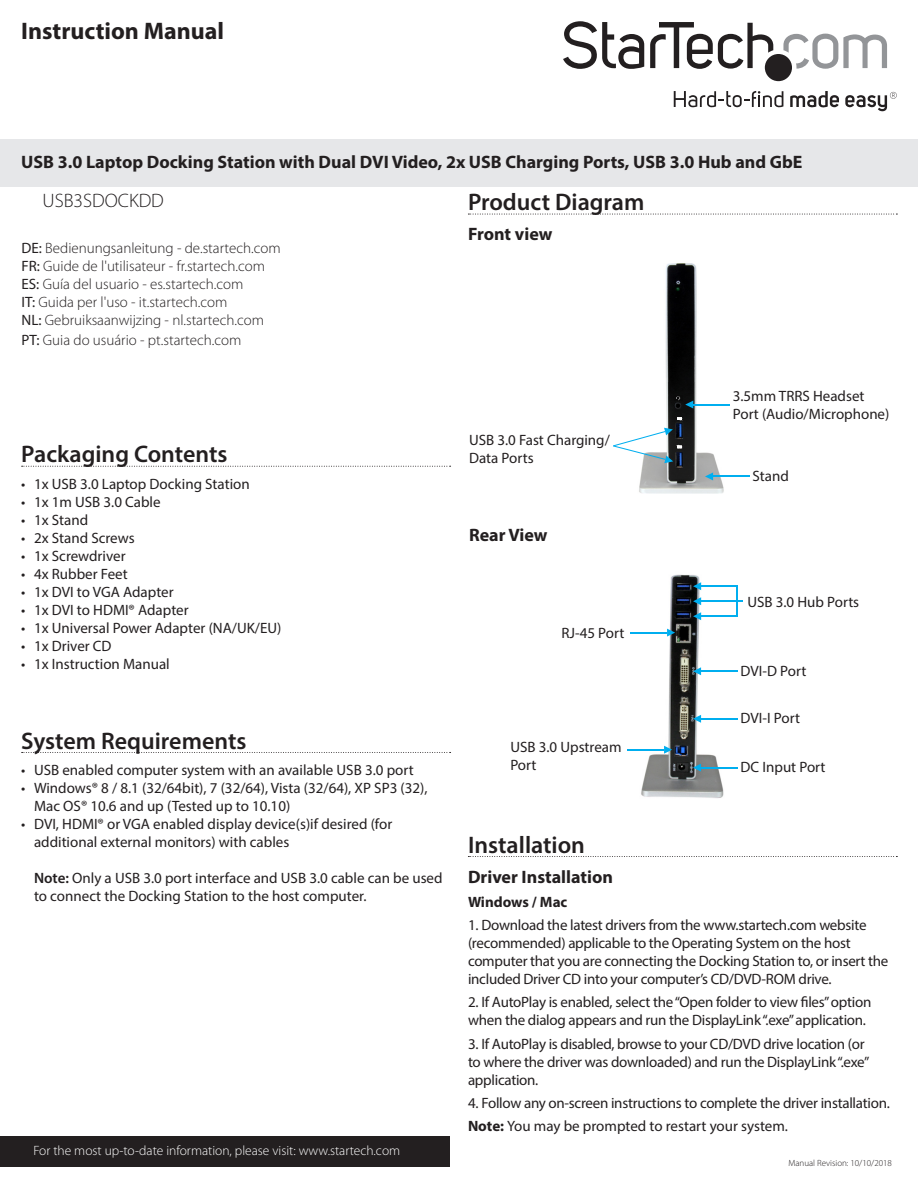
<style>
.page{position:relative;width:918px;height:1188px;background:#fff}
.page>*{position:absolute;margin:0;border:0;box-sizing:border-box;transform-origin:0 0}
.t1{font:600 24px "Myriad Pro";color:#231f20}
.t2{font:700 24px "Myriad Pro";color:#231f20}
.Title_SKU{font:300 19.5px "Myriad Pro";color:#231f20}
.Title_Description{font:700 18px "Myriad Pro";color:#231f20}
.Text{font:15px/18px "Myriad Pro";letter-spacing:-.005em;color:#231f20}
.t3{font:300 15px/18px "Myriad Pro";color:#231f20}
.t4{font:700 15px "Myriad Pro";color:#231f20}
.t5{font:300 13.5px "Myriad Pro";color:#fff}
.t6{font:300 9px "Myriad Pro";color:#231f20}
.s1{font-weight:400}
.s2{font-weight:600}
.s3{font-weight:700}
</style>
<div class="page">
<svg style="left:783px;top:34px;width:104px;height:35px"></svg>
<svg style="left:845px;top:92px;width:52px;height:19px"></svg>
<svg style="left:790px;top:91px;width:49px;height:17px"></svg>
<svg style="left:674px;top:91px;width:109px;height:16px"></svg>
<svg style="left:563px;top:21px;width:81px;height:48px"></svg>
<svg style="left:650px;top:22px;width:123px;height:47px"></svg>
<div style="left:765px;top:54px;width:27px;height:27px;background:#231f20;border-radius:50%"></div>
<div style="left:0;top:140px;width:918px;height:47px;background:#e6e7e9"></div>
<div style="left:0;top:1136px;width:450px;height:30px;background:#231f20"></div>
<svg style="left:22px;top:466px;width:429px;height:1px"></svg>
<svg style="left:468px;top:214px;width:429px;height:1px"></svg>
<svg style="left:468px;top:856px;width:429px;height:1px"></svg>
<svg style="left:22px;top:752px;width:429px;height:1px"></svg>
<img style="left:639px;top:263px;width:111px;height:231px">
<img style="left:627px;top:574px;width:116px;height:224px">
<hr style="left:693px;top:404px;width:37px;height:1px;background:#00aeef">
<hr style="left:713px;top:476px;width:37px;height:1px;background:#00aeef">
<svg style="left:705px;top:473px;width:8px;height:7px"></svg>
<hr style="left:701px;top:671px;width:37px;height:1px;background:#00aeef">
<svg style="left:693px;top:667px;width:8px;height:8px"></svg>
<hr style="left:701px;top:718px;width:37px;height:1px;background:#00aeef">
<svg style="left:693px;top:715px;width:8px;height:8px"></svg>
<hr style="left:701px;top:767px;width:37px;height:1px;background:#00aeef">
<svg style="left:693px;top:764px;width:8px;height:8px"></svg>
<hr style="left:630px;top:632px;width:37px;height:1px;background:#00aeef">
<svg style="left:667px;top:629px;width:8px;height:8px"></svg>
<hr style="left:627px;top:749px;width:37px;height:1px;background:#00aeef">
<svg style="left:664px;top:746px;width:8px;height:8px"></svg>
<hr style="left:701px;top:586px;width:37px;height:1px;background:#00aeef">
<svg style="left:693px;top:582px;width:8px;height:8px"></svg>
<hr style="left:701px;top:601px;width:42px;height:1px;background:#00aeef">
<svg style="left:693px;top:597px;width:8px;height:8px"></svg>
<hr style="left:701px;top:616px;width:37px;height:1px;background:#00aeef">
<svg style="left:693px;top:612px;width:8px;height:8px"></svg>
<hr style="left:737px;top:586px;width:1px;height:31px;background:#00aeef">
<div style="left:674px;top:395px;width:8px;height:6px;background:#0a0a0a"></div>
<svg style="left:676px;top:396px;width:17px;height:13px"></svg>
<svg style="left:613px;top:417px;width:69px;height:46px"></svg>
<h1 class="t2" style="left:21px;top:16px;width:204px">Instruction Manual</h1>
<p class="Title_Description" style="left:21px;top:150px;width:783px">USB 3.0 Laptop Docking Station with Dual DVI Video, 2x USB Charging Ports, USB 3.0 Hub and GbE</p>
<p class="Title_SKU" style="left:43px;top:189px;width:123px">USB3SDOCKDD</p>
<p class="t3" style="left:22px;top:239px;width:261px"><span class="s1">DE:</span> Bedienungsanleitung - de.startech.com <span class="s1">FR:</span> Guide de l'utilisateur - fr.startech.com <span class="s1">ES:</span> Guía del usuario - es.startech.com<br><span class="s1">IT:</span> Guida per l'uso - it.startech.com<br><span class="s1">NL:</span> Gebruiksaanwijzing - nl.startech.com</p>
<p class="t3" style="left:22px;top:331px;width:221px"><span class="s1">PT:</span> Guia do usuário - pt.startech.com</p>
<h1 class="t1" style="left:21px;top:439px;width:208px">Packaging Contents</h1>
<p class="Text" style="left:21px;top:475px;width:230px">• 1x USB 3.0 Laptop Docking Station</p>
<p class="Text" style="left:21px;top:493px;width:141px">• 1x 1m USB 3.0 Cable</p>
<p class="Text" style="left:21px;top:511px;width:68px">• 1x Stand</p>
<p class="Text" style="left:21px;top:529px;width:115px">• 2x Stand Screws</p>
<p class="Text" style="left:21px;top:547px;width:106px">• 1x Screwdriver</p>
<p class="Text" style="left:21px;top:565px;width:108px">• 4x Rubber Feet</p>
<p class="Text" style="left:21px;top:583px;width:154px">• 1x DVI to VGA Adapter</p>
<p class="Text" style="left:21px;top:601px;width:169px">• 1x DVI to HDMI® Adapter</p>
<p class="Text" style="left:21px;top:619px;width:262px">• 1x Universal Power Adapter (NA/UK/EU)</p>
<p class="Text" style="left:21px;top:637px;width:92px">• 1x Driver CD</p>
<p class="Text" style="left:21px;top:655px;width:150px">• 1x Instruction Manual</p>
<h1 class="t1" style="left:21px;top:725px;width:227px">System Requirements</h1>
<p class="Text" style="left:21px;top:761px;width:394px">• USB enabled computer system with an available USB 3.0 port</p>
<p class="Text" style="left:34px;top:779px;width:395px;text-indent:-13px">• Windows® 8 / 8.1 (32/64bit), 7 (32/64), Vista (32/64), XP SP3 (32),<br>Mac OS® 10.6 and up (Tested up to 10.10)</p>
<p class="Text" style="left:34px;top:815px;width:360px;text-indent:-13px">• DVI, HDMI® or VGA enabled display device(s)if desired (for additional external monitors) with cables</p>
<p class="Text" style="left:34px;top:869px;width:410px"><span class="s2">Note:</span> Only a USB 3.0 port interface and USB 3.0 cable can be used to connect the Docking Station to the host computer.</p>
<p class="t5" style="left:34px;top:1142px;width:368px">For the most up-to-date information, please visit: www.startech.com</p>
<h1 class="t1" style="left:468px;top:187px;width:178px">Product Diagram</h1>
<h2 class="Title_Description" style="left:468px;top:222px;width:86px">Front view</h2>
<p class="Text" style="left:469px;top:431px;width:142px">USB 3.0 Fast Charging/<br>Data Ports</p>
<h2 class="Title_Description" style="left:469px;top:524px;width:80px">Rear View</h2>
<p class="Text" style="left:562px;top:624px;width:64px">RJ-45 Port</p>
<p class="Text" style="left:510px;top:738px;width:113px">USB 3.0 Upstream<br>Port</p>
<p class="Text" style="left:733px;top:386px;width:158px">3.5mm TRRS Headset<br>Port (Audio/Microphone)</p>
<p class="Text" style="left:753px;top:467px;width:38px">Stand</p>
<p class="Text" style="left:747px;top:592px;width:113px">USB 3.0 Hub Ports</p>
<p class="Text" style="left:741px;top:661px;width:67px">DVI-D Port</p>
<p class="Text" style="left:741px;top:709px;width:61px">DVI-I Port</p>
<p class="Text" style="left:741px;top:758px;width:86px">DC Input Port</p>
<h1 class="t1" style="left:468px;top:829px;width:119px">Installation</h1>
<h2 class="Title_Description" style="left:468px;top:865px;width:147px">Driver Installation</h2>
<h3 class="t4" style="left:468px;top:892px;width:101px">Windows / Mac</h3>
<h3 class="Text" style="left:468px;top:916px;width:422px">1. Download the latest drivers from the www.startech.com website (recommended) applicable to the Operating System on the host computer that you are connecting the Docking Station to, or insert the included Driver CD into your computer’s CD/DVD-ROM drive.</h3>
<h3 class="Text" style="left:468px;top:993px;width:405px">2. If AutoPlay is enabled, select the “Open folder to view files” option when the dialog appears and run the DisplayLink “.exe” application.</h3>
<h3 class="Text" style="left:468px;top:1034px;width:403px">3. If AutoPlay is disabled, browse to your CD/DVD drive location (or to where the driver was downloaded) and run the DisplayLink “.exe” application.</h3>
<h3 class="Text" style="left:468px;top:1094px;width:423px">4. Follow any on-screen instructions to complete the driver installation.</h3>
<h3 class="Text" style="left:468px;top:1117px;width:322px"><span class="s3">Note:</span> You may be prompted to restart your system.</h3>
<p class="t6" style="left:788px;top:1157px;width:105px">Manual Revision: 10/10/2018</p>
</div>
